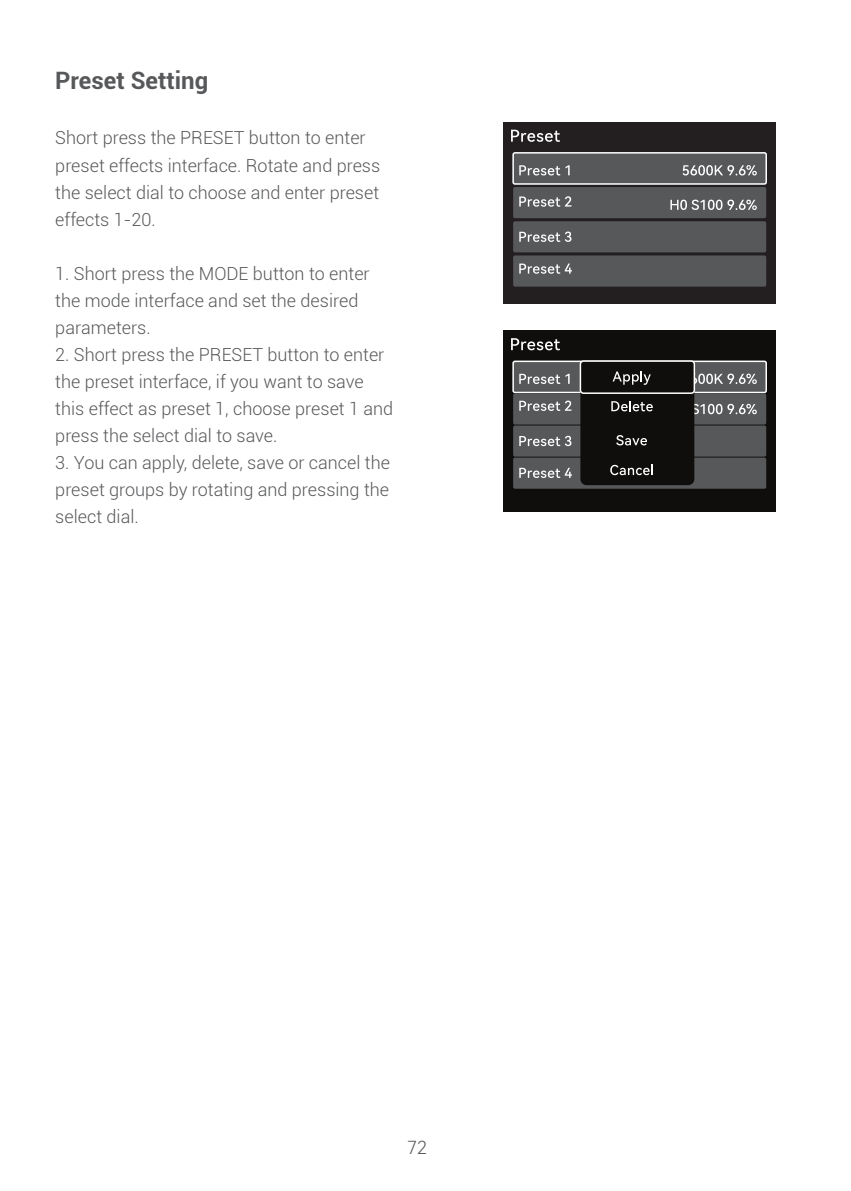
<style>
.page{position:relative;width:851px;height:1191px;background:#fff}
.page>*{position:absolute;margin:0;border:0;box-sizing:border-box;transform-origin:0 0}
.t1{font:700 24px "Roboto";color:#57585a}
.t2{font:300 18px/27px "Roboto";color:#57585a}
.t3{font:18px "Harmony OS Sans SC Light";color:#57585a}
</style>
<div class="page">
<div style="left:503px;top:122px;width:272px;height:181px;background:#231f20"></div>
<svg style="left:511px;top:129px;width:49px;height:13px"></svg>
<div style="left:513px;top:153px;width:253px;height:31px;background:#57585a;border-radius:2px"></div>
<div style="left:512px;top:152px;width:254px;height:33px;border:2px solid #fff;border-radius:2px"></div>
<div style="left:513px;top:187px;width:253px;height:31px;background:#57585a;border-radius:2px"></div>
<div style="left:513px;top:221px;width:253px;height:31px;background:#57585a;border-radius:2px"></div>
<div style="left:513px;top:255px;width:253px;height:32px;background:#57585a;border-radius:2px"></div>
<svg style="left:519px;top:165px;width:50px;height:10px"></svg>
<svg style="left:682px;top:165px;width:74px;height:10px"></svg>
<svg style="left:670px;top:200px;width:86px;height:10px"></svg>
<svg style="left:519px;top:196px;width:52px;height:11px"></svg>
<svg style="left:519px;top:231px;width:52px;height:11px"></svg>
<svg style="left:519px;top:263px;width:53px;height:11px"></svg>
<div style="left:503px;top:330px;width:272px;height:182px;background:#0f0e0d"></div>
<svg style="left:511px;top:338px;width:49px;height:13px"></svg>
<div style="left:513px;top:361px;width:253px;height:31px;background:#57585a;border-radius:2px"></div>
<div style="left:512px;top:360px;width:254px;height:33px;border:2px solid #fff;border-radius:2px"></div>
<div style="left:513px;top:393px;width:253px;height:31px;background:#57585a;border-radius:2px"></div>
<div style="left:513px;top:425px;width:253px;height:31px;background:#57585a;border-radius:2px"></div>
<div style="left:513px;top:457px;width:253px;height:32px;background:#57585a;border-radius:2px"></div>
<svg style="left:519px;top:374px;width:50px;height:10px"></svg>
<svg style="left:695px;top:373px;width:61px;height:11px"></svg>
<svg style="left:694px;top:404px;width:62px;height:10px"></svg>
<svg style="left:519px;top:400px;width:52px;height:11px"></svg>
<svg style="left:519px;top:436px;width:52px;height:10px"></svg>
<svg style="left:519px;top:468px;width:53px;height:10px"></svg>
<div style="left:580px;top:361px;width:114px;height:124px;background:#0f0e0d;border-radius:6px"></div>
<div style="left:579px;top:360px;width:116px;height:34px;border:2px solid #fff;border-radius:3px"></div>
<svg style="left:612px;top:371px;width:38px;height:14px"></svg>
<svg style="left:611px;top:401px;width:41px;height:10px"></svg>
<svg style="left:616px;top:435px;width:31px;height:10px"></svg>
<svg style="left:610px;top:464px;width:42px;height:11px"></svg>
<h1 class="t1" style="left:55px;top:63px;width:154px">Preset Setting</h1>
<p class="t2" style="left:55px;top:124px;width:326px">Short press the PRESET button to enter preset effects interface. Rotate and press the select dial to choose and enter preset effects 1-20.</p>
<p class="t2" style="left:55px;top:259px;width:316px">1. Short press the MODE button to enter the mode interface and set the desired parameters.</p>
<p class="t2" style="left:55px;top:340px;width:339px">2. Short press the PRESET button to enter the preset interface, if you want to save this effect as preset 1, choose preset 1 and press the select dial to save.</p>
<p class="t2" style="left:55px;top:448px;width:336px;text-align:justify">3. You can apply, delete, save or cancel the preset groups by rotating and pressing the select dial.</p>
<p class="t3" style="left:407px;top:1135px;width:21px">72</p>
</div>
